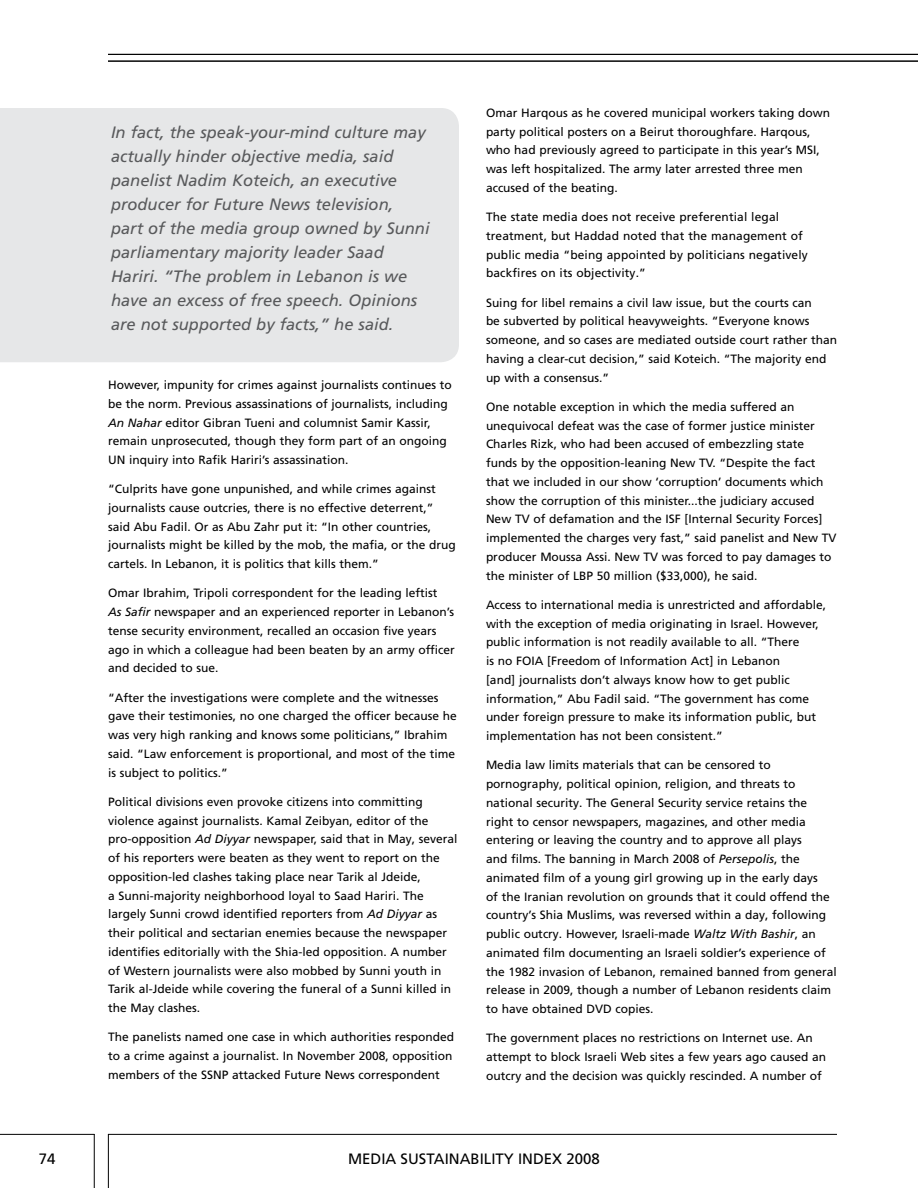
<style>
.page{position:relative;width:918px;height:1188px;background:#fff}
.page>*{position:absolute;margin:0;border:0;box-sizing:border-box;transform-origin:0 0}
.t1{font:italic 16.5px/24px "Frutiger LT Pro";color:#58595b}
.t2{font:15px "Frutiger LT Pro";color:#000}
.t3{font:12px/18.8px "Frutiger LT Pro";color:#000}
.s1{font-style:italic}
</style>
<div class="page">
<hr style="left:108px;top:1134px;width:729px;height:1px;background:#000">
<hr style="left:0;top:1134px;width:94px;height:1px;background:#000">
<hr style="left:94px;top:1134px;width:1px;height:54px;background:#000">
<hr style="left:108px;top:1134px;width:1px;height:54px;background:#000">
<hr style="left:108px;top:61px;width:810px;height:1px;background:#000">
<hr style="left:108px;top:54px;width:810px;height:1px;background:#000">
<div style="left:0;top:108px;width:459px;height:254px;background:#e6e7e8"></div>
<p class="t1" style="left:111px;top:121px;width:320px">In fact, the speak-your-mind culture may actually hinder objective media, said panelist Nadim Koteich, an executive producer for Future News television,<br>part of the media group owned by Sunni parliamentary majority leader Saad Hariri. “The problem in Lebanon is we have an excess of free speech. Opinions are not supported by facts,” he said.</p>
<p class="t3" style="left:108px;top:376px;width:345px">However, impunity for crimes against journalists continues to be the norm. Previous assassinations of journalists, including <span class="s1">An Nahar</span> editor Gibran Tueni and columnist Samir Kassir, remain unprosecuted, though they form part of an ongoing UN inquiry into Rafik Hariri’s assassination.</p>
<p class="t3" style="left:108px;top:480px;width:349px">“Culprits have gone unpunished, and while crimes against journalists cause outcries, there is no effective deterrent,” said Abu Fadil. Or as Abu Zahr put it: “In other countries, journalists might be killed by the mob, the mafia, or the drug cartels. In Lebanon, it is politics that kills them.”</p>
<p class="t3" style="left:108px;top:584px;width:348px">Omar Ibrahim, Tripoli correspondent for the leading leftist<br><span class="s1">As Safir</span> newspaper and an experienced reporter in Lebanon’s tense security environment, recalled an occasion five years ago in which a colleague had been beaten by an army officer and decided to sue.</p>
<p class="t3" style="left:108px;top:688px;width:350px">“After the investigations were complete and the witnesses gave their testimonies, no one charged the officer because he was very high ranking and knows some politicians,” Ibrahim said. “Law enforcement is proportional, and most of the time is subject to politics.”</p>
<p class="t3" style="left:108px;top:792px;width:351px">Political divisions even provoke citizens into committing violence against journalists. Kamal Zeibyan, editor of the pro-opposition <span class="s1">Ad Diyyar</span> newspaper, said that in May, several of his reporters were beaten as they went to report on the opposition-led clashes taking place near Tarik al Jdeide,<br>a Sunni-majority neighborhood loyal to Saad Hariri. The largely Sunni crowd identified reporters from <span class="s1">Ad Diyyar</span> as their political and sectarian enemies because the newspaper identifies editorially with the Shia-led opposition. A number of Western journalists were also mobbed by Sunni youth in Tarik al-Jdeide while covering the funeral of a Sunni killed in the May clashes.</p>
<p class="t3" style="left:108px;top:1028px;width:348px">The panelists named one case in which authorities responded to a crime against a journalist. In November 2008, opposition members of the SSNP attacked Future News correspondent</p>
<p class="t3" style="left:486px;top:104px;width:346px">Omar Harqous as he covered municipal workers taking down party political posters on a Beirut thoroughfare. Harqous, who had previously agreed to participate in this year’s MSI, was left hospitalized. The army later arrested three men accused of the beating.</p>
<p class="t3" style="left:486px;top:208px;width:323px">The state media does not receive preferential legal treatment, but Haddad noted that the management of public media “being appointed by politicians negatively backfires on its objectivity.”</p>
<p class="t3" style="left:486px;top:293px;width:353px">Suing for libel remains a civil law issue, but the courts can<br>be subverted by political heavyweights. “Everyone knows someone, and so cases are mediated outside court rather than having a clear-cut decision,” said Koteich. “The majority end up with a consensus.”</p>
<p class="t3" style="left:486px;top:397px;width:352px">One notable exception in which the media suffered an unequivocal defeat was the case of former justice minister Charles Rizk, who had been accused of embezzling state funds by the opposition-leaning New TV. “Despite the fact that we included in our show ‘corruption’ documents which show the corruption of this minister...the judiciary accused New TV of defamation and the ISF [Internal Security Forces] implemented the charges very fast,” said panelist and New TV producer Moussa Assi. New TV was forced to pay damages to the minister of LBP 50 million ($33,000), he said.</p>
<p class="t3" style="left:486px;top:595px;width:342px">Access to international media is unrestricted and affordable, with the exception of media originating in Israel. However, public information is not readily available to all. “There<br>is no FOIA [Freedom of Information Act] in Lebanon<br>[and] journalists don’t always know how to get public information,” Abu Fadil said. “The government has come under foreign pressure to make its information public, but implementation has not been consistent.”</p>
<p class="t3" style="left:486px;top:756px;width:352px">Media law limits materials that can be censored to pornography, political opinion, religion, and threats to national security. The General Security service retains the right to censor newspapers, magazines, and other media entering or leaving the country and to approve all plays<br>and films. The banning in March 2008 of <span class="s1">Persepolis</span>, the animated film of a young girl growing up in the early days<br>of the Iranian revolution on grounds that it could offend the country’s Shia Muslims, was reversed within a day, following public outcry. H owever, Israeli-made <span class="s1">Waltz With Bashir</span>, an animated film documenting an Israeli soldier’s experience of the 1982 invasion of Lebanon, remained banned from general release in 2009, though a number of Lebanon residents claim to have obtained DVD copies.</p>
<p class="t3" style="left:486px;top:1029px;width:342px">The government places no restrictions on Internet use. An attempt to block Israeli Web sites a few years ago caused an outcry and the decision was quickly rescinded. A number of</p>
<p class="t2" style="left:39px;top:1150px;width:18px">74</p>
<p class="t2" style="left:348px;top:1150px;width:253px">MEDIA SUSTAINABILITY INDEX 2008</p>
</div>
